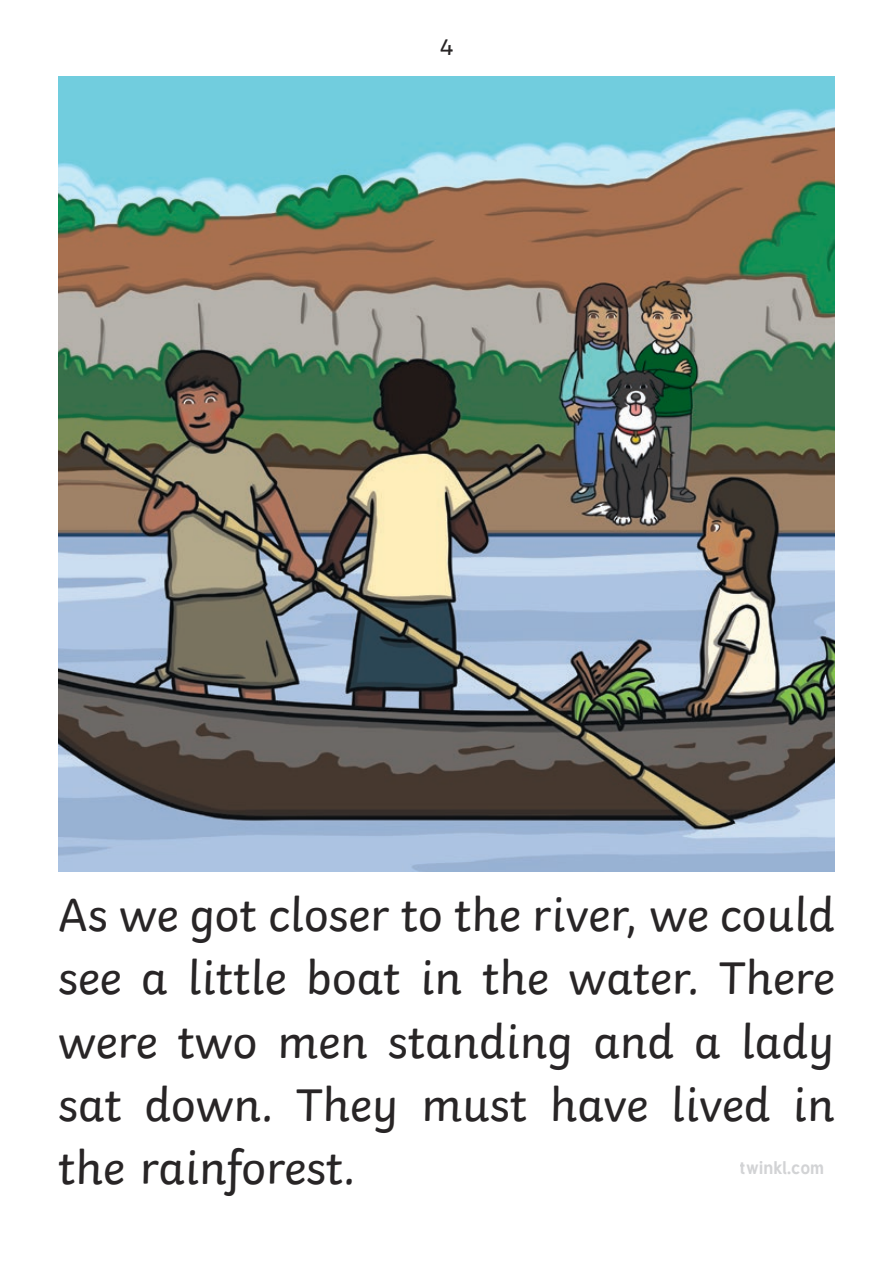
<style>
.page{position:relative;width:893px;height:1263px;background:#fff}
.page>*{position:absolute;margin:0;border:0;box-sizing:border-box;transform-origin:0 0}
.t1{font:48.15px/63.2px "Twinkl";color:#282526;text-align:justify}
.t2{font:24.15px "Twinkl";color:#282526}
.t3{font:700 18px "Tuffy";color:#d2d3d5}
</style>
<div class="page">
<img style="left:58px;top:77px;width:777px;height:794px">
<p class="t2" style="left:439px;top:28px;width:16px">4</p>
<p class="t1" style="left:58px;top:879px;width:778px">As we got closer to the river, we could see a little boat in the water. There were two men standing and a lady sat down. They must have lived in the rainforest.</p>
<p class="t3" style="left:740px;top:1154px;width:86px">twinkl.com</p>
</div>
